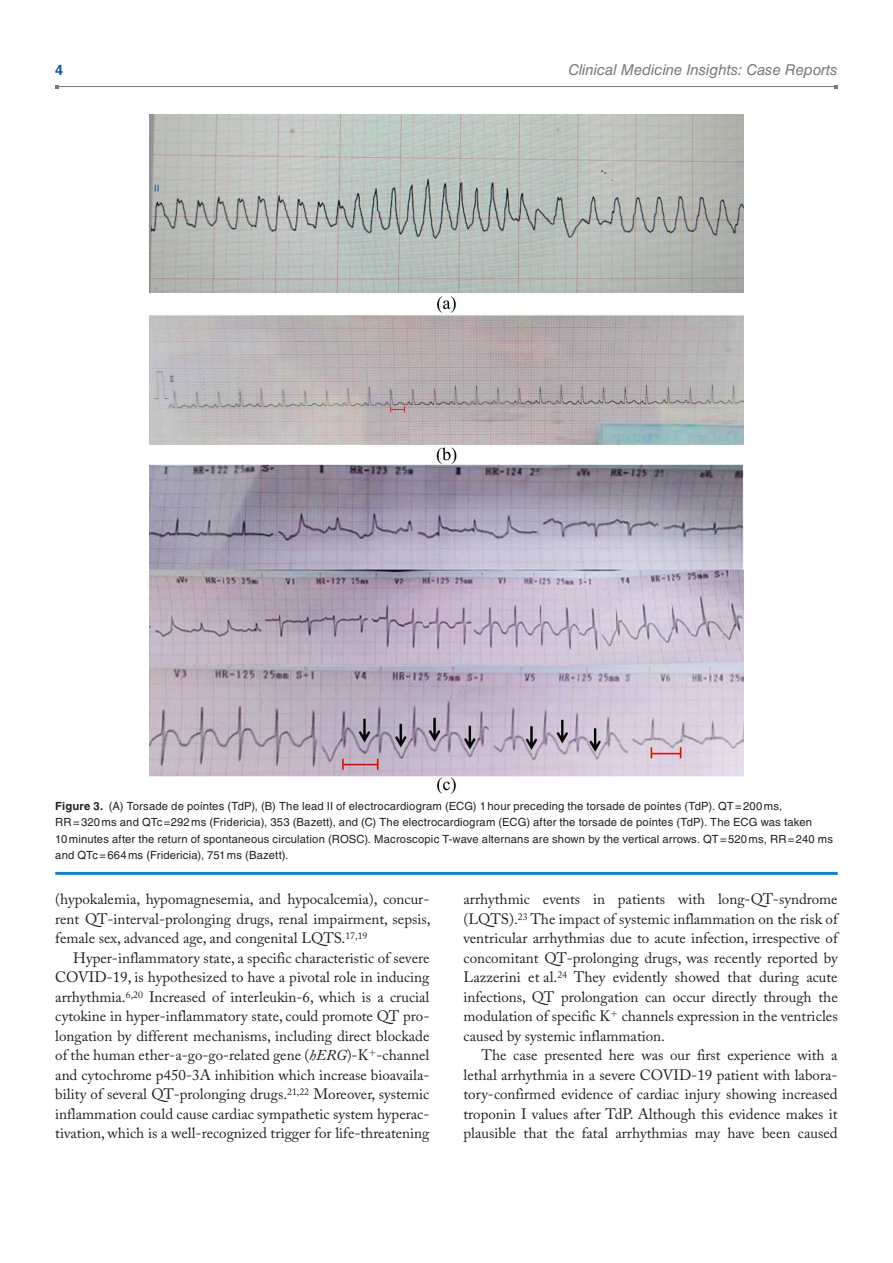
<style>
.page{position:relative;width:893px;height:1263px;background:#fff}
.page>*{position:absolute;margin:0;border:0;box-sizing:border-box;transform-origin:0 0}
.t1{font:15px/19.5px "Adobe Caslon Pro";color:#231f20;text-align:justify}
.t2{font:italic 15px "Helvetica LT Std";letter-spacing:-.005em;color:#76787b}
.t3{font:700 14.25px "Helvetica LT Std";color:#1055a4}
.t4{font:11.25px/16.5px "Helvetica LT Std";letter-spacing:.015em;color:#231f20}
.s1{font-weight:700}
.s2{font-style:italic}
</style>
<div class="page">
<hr style="left:57px;top:86px;width:779px;height:1px;background:#76787b">
<hr style="left:55px;top:872px;width:783px;height:3px;background:#1582c5">
<img style="left:149px;top:115px;width:594px;height:678px">
<p class="t3" style="left:55px;top:61px;width:9px">4</p>
<p class="t2" style="left:568px;top:61px;width:271px">Clinical Medicine Insights: Case Reports</p>
<p class="t4" style="left:55px;top:797px;width:779px"><span class="s1">Figure 3.</span> (A) Torsade de pointes (TdP), (B) The lead II of electrocardiogram (ECG) 1hour preceding the torsade de pointes (TdP). QT=200ms, RR=320ms and QTc=292ms (Fridericia), 353 (Bazett), and (C) The electrocardiogram (ECG) after the torsade de pointes (TdP). The ECG was taken 10minutes after the return of spontaneous circulation (ROSC). Macroscopic T-wave alternans are shown by the vertical arrows. QT=520ms, RR=240 ms and QTc=664ms (Fridericia), 751ms (Bazett).</p>
<p class="t1" style="left:55px;top:889px;width:377px">(hypokalemia, hypomagnesemia, and hypocalcemia), concur&shy;rent QT-interval-prolonging drugs, renal impairment, sepsis, female sex, advanced age, and congenital LQTS.<sup>17,19</sup></p>
<p class="t1" style="left:55px;top:948px;width:376px;text-indent:18px">Hyper-inflammatory state, a specific characteristic of severe COVID-19, is hypothesized to have a pivotal role in inducing arrhythmia.<sup>6,20</sup> Increased of interleukin-6, which is a crucial cytokine in hyper-inflammatory state, could promote QT pro&shy;longation by different mechanisms, including direct blockade of the human ether-a-go-go-related gene (<span class="s2">hERG</span>)-K -channel and cytochrome p450-3A inhibition which increase bioavaila&shy;bility of several QT-prolonging drugs.<sup>21,22</sup> Moreover, systemic inflammation could cause cardiac sympathetic system hyperac&shy;tivation, which is a well-recognized trigger for life-threatening</p>
<p class="t1" style="left:463px;top:889px;width:376px">arrhythmic events in patients with long-QT-syndrome (LQTS).<sup>23</sup> The impact of systemic inflammation on the risk of ventricular arrhythmias due to acute infection, irrespective of concomitant QT-prolonging drugs, was recently reported by Lazzerini et al.<sup>24</sup> They evidently showed that during acute infections, QT prolongation can occur directly through the modulation of specific K channels expression in the ventricles caused by systemic inflammation.</p>
<p class="t1" style="left:463px;top:1045px;width:376px;text-indent:18px">The case presented here was our first experience with a lethal arrhythmia in a severe COVID-19 patient with labora&shy;tory-confirmed evidence of cardiac injury showing increased troponin I values after TdP. Although this evidence makes it plausible that the fatal arrhythmias may have been caused</p>
</div>
